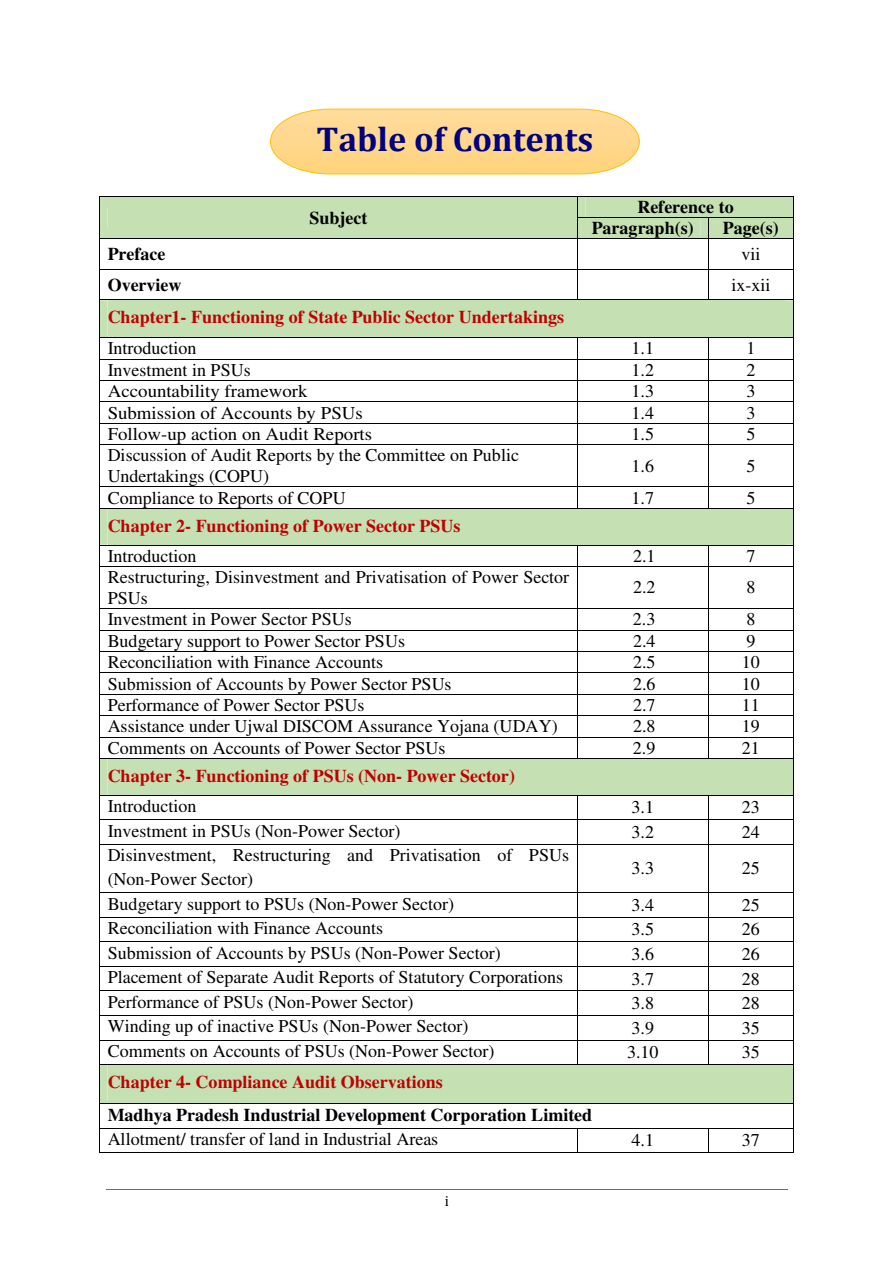
<style>
.page{position:relative;width:893px;height:1263px;background:#fff}
.page>*{position:absolute;margin:0;border:0;box-sizing:border-box;transform-origin:0 0}
.t1{font:700 34.5px "Cambria";color:#000080}
.t2{font:18px/20.7px "Times";color:#000}
.t3{font:700 18px "Times";color:#c00000}
.t4{font:700 18px/21.5px "Times";color:#000}
.t5{font:18px "Times";color:#000;scale:1.05 1}
.t6{font:15px "Cambria";color:#000}
</style>
<div class="page">
<hr style="left:106px;top:1189px;width:681px;height:1px;background:#4471c4">
<div style="left:99px;top:196px;width:695px;height:43px;background:#c5e0b3"></div>
<hr style="left:99px;top:239px;width:1px;height:30px;background:#000">
<hr style="left:577px;top:239px;width:1px;height:30px;background:#000">
<hr style="left:708px;top:239px;width:1px;height:30px;background:#000">
<hr style="left:793px;top:239px;width:1px;height:30px;background:#000">
<hr style="left:100px;top:269px;width:477px;height:1px;background:#000">
<hr style="left:578px;top:269px;width:130px;height:1px;background:#000">
<hr style="left:708px;top:269px;width:85px;height:1px;background:#000">
<hr style="left:99px;top:270px;width:1px;height:30px;background:#000">
<hr style="left:577px;top:270px;width:1px;height:30px;background:#000">
<hr style="left:708px;top:270px;width:1px;height:30px;background:#000">
<hr style="left:793px;top:270px;width:1px;height:30px;background:#000">
<svg style="left:99px;top:300px;width:695px;height:145px"></svg>
<hr style="left:99px;top:445px;width:1px;height:42px;background:#000">
<hr style="left:577px;top:445px;width:1px;height:42px;background:#000">
<hr style="left:708px;top:445px;width:1px;height:42px;background:#000">
<hr style="left:793px;top:445px;width:1px;height:42px;background:#000">
<svg style="left:99px;top:487px;width:695px;height:80px"></svg>
<hr style="left:99px;top:567px;width:1px;height:41px;background:#000">
<hr style="left:577px;top:567px;width:1px;height:41px;background:#000">
<hr style="left:708px;top:567px;width:1px;height:41px;background:#000">
<hr style="left:793px;top:567px;width:1px;height:41px;background:#000">
<svg style="left:99px;top:608px;width:695px;height:237px"></svg>
<hr style="left:99px;top:845px;width:1px;height:47px;background:#000">
<hr style="left:577px;top:845px;width:1px;height:47px;background:#000">
<hr style="left:708px;top:845px;width:1px;height:47px;background:#000">
<hr style="left:793px;top:845px;width:1px;height:47px;background:#000">
<svg style="left:99px;top:892px;width:695px;height:261px"></svg>
<svg style="left:270px;top:108px;width:370px;height:67px;background:#ffda92"></svg>
<h1 class="t1" style="left:316px;top:119px;width:278px">Table of Contents</h1>
<p class="t4" style="left:309px;top:209px;width:59px">Subject</p>
<p class="t4" style="left:591px;top:198px;width:143px;text-indent:46px">Reference to<br>Paragraph(s)</p>
<p class="t4" style="left:723px;top:219px;width:57px">Page(s)</p>
<p class="t4" style="left:108px;top:245px;width:59px">Preface</p>
<p class="t2" style="left:741px;top:245px;width:21px">vii</p>
<p class="t4" style="left:108px;top:276px;width:75px">Overview</p>
<p class="t2" style="left:731px;top:276px;width:41px">ix-xii</p>
<p class="t3" style="left:108px;top:310px;width:458px">Chapter1- Functioning of State Public Sector Undertakings</p>
<p class="t2" style="left:108px;top:340px;width:90px">Introduction</p>
<p class="t2" style="left:631px;top:340px;width:24px">1.1</p>
<p class="t2" style="left:746px;top:340px;width:10px">1</p>
<p class="t2" style="left:108px;top:361px;width:144px">Investment in PSUs</p>
<p class="t2" style="left:631px;top:361px;width:24px">1.2</p>
<p class="t2" style="left:746px;top:361px;width:10px">2</p>
<p class="t5" style="left:108px;top:385px;width:192px">Accountability framework</p>
<p class="t2" style="left:631px;top:383px;width:24px">1.3</p>
<p class="t2" style="left:746px;top:383px;width:10px">3</p>
<p class="t5" style="left:108px;top:406px;width:244px">Submission of Accounts by PSUs</p>
<p class="t2" style="left:631px;top:404px;width:24px">1.4</p>
<p class="t2" style="left:746px;top:404px;width:10px">3</p>
<p class="t5" style="left:108px;top:428px;width:253px">Follow-up action on Audit Reports</p>
<p class="t2" style="left:631px;top:425px;width:24px">1.5</p>
<p class="t2" style="left:746px;top:425px;width:10px">5</p>
<p class="t2" style="left:108px;top:447px;width:413px">Discussion of Audit Reports by the Committee on Public<br>Undertakings (COPU)</p>
<p class="t2" style="left:631px;top:457px;width:24px">1.6</p>
<p class="t2" style="left:746px;top:457px;width:10px">5</p>
<p class="t2" style="left:108px;top:489px;width:239px">Compliance to Reports of COPU</p>
<p class="t2" style="left:631px;top:489px;width:24px">1.7</p>
<p class="t2" style="left:746px;top:489px;width:10px">5</p>
<p class="t3" style="left:108px;top:519px;width:354px">Chapter 2- Functioning of Power Sector PSUs</p>
<p class="t2" style="left:108px;top:547px;width:90px">Introduction</p>
<p class="t2" style="left:633px;top:547px;width:24px">2.1</p>
<p class="t2" style="left:746px;top:547px;width:10px">7</p>
<p class="t2" style="left:108px;top:568px;width:463px">Restructuring, Disinvestment and Privatisation of Power Sector<br>PSUs</p>
<p class="t2" style="left:633px;top:579px;width:24px">2.2</p>
<p class="t2" style="left:746px;top:579px;width:10px">8</p>
<p class="t2" style="left:108px;top:611px;width:245px">Investment in Power Sector PSUs</p>
<p class="t2" style="left:633px;top:611px;width:24px">2.3</p>
<p class="t2" style="left:746px;top:611px;width:10px">8</p>
<p class="t2" style="left:108px;top:632px;width:299px">Budgetary support to Power Sector PSUs</p>
<p class="t2" style="left:633px;top:632px;width:24px">2.4</p>
<p class="t2" style="left:746px;top:632px;width:10px">9</p>
<p class="t2" style="left:108px;top:653px;width:277px">Reconciliation with Finance Accounts</p>
<p class="t2" style="left:633px;top:653px;width:24px">2.5</p>
<p class="t2" style="left:742px;top:653px;width:19px">10</p>
<p class="t2" style="left:108px;top:675px;width:345px">Submission of Accounts by Power Sector PSUs</p>
<p class="t2" style="left:633px;top:675px;width:24px">2.6</p>
<p class="t2" style="left:742px;top:675px;width:19px">10</p>
<p class="t2" style="left:108px;top:696px;width:258px">Performance of Power Sector PSUs</p>
<p class="t2" style="left:633px;top:696px;width:24px">2.7</p>
<p class="t2" style="left:742px;top:696px;width:19px">11</p>
<p class="t2" style="left:108px;top:718px;width:451px">Assistance under Ujwal DISCOM Assurance Yojana (UDAY)</p>
<p class="t2" style="left:633px;top:718px;width:24px">2.8</p>
<p class="t2" style="left:742px;top:718px;width:19px">19</p>
<p class="t2" style="left:108px;top:739px;width:339px">Comments on Accounts of Power Sector PSUs</p>
<p class="t2" style="left:632px;top:739px;width:24px">2.9</p>
<p class="t2" style="left:741px;top:739px;width:19px">21</p>
<p class="t3" style="left:108px;top:769px;width:409px">Chapter 3- Functioning of PSUs (Non- Power Sector)</p>
<p class="t2" style="left:108px;top:797px;width:90px">Introduction</p>
<p class="t2" style="left:631px;top:799px;width:24px">3.1</p>
<p class="t2" style="left:742px;top:799px;width:19px">23</p>
<p class="t2" style="left:108px;top:822px;width:294px">Investment in PSUs (Non-Power Sector)</p>
<p class="t2" style="left:631px;top:823px;width:24px">3.2</p>
<p class="t2" style="left:742px;top:823px;width:19px">24</p>
<p class="t2" style="left:108px;top:845px;width:463px;line-height:23.7px">Disinvestment, Restructuring and Privatisation of PSUs (Non-Power Sector)</p>
<p class="t2" style="left:631px;top:860px;width:24px">3.3</p>
<p class="t2" style="left:742px;top:860px;width:19px">25</p>
<p class="t2" style="left:108px;top:895px;width:348px">Budgetary support to PSUs (Non-Power Sector)</p>
<p class="t2" style="left:631px;top:896px;width:24px">3.4</p>
<p class="t2" style="left:742px;top:896px;width:19px">25</p>
<p class="t2" style="left:108px;top:919px;width:277px">Reconciliation with Finance Accounts</p>
<p class="t2" style="left:631px;top:921px;width:24px">3.5</p>
<p class="t2" style="left:742px;top:921px;width:19px">26</p>
<p class="t2" style="left:108px;top:944px;width:394px">Submission of Accounts by PSUs (Non-Power Sector)</p>
<p class="t2" style="left:631px;top:945px;width:24px">3.6</p>
<p class="t2" style="left:742px;top:945px;width:19px">26</p>
<p class="t2" style="left:108px;top:969px;width:457px">Placement of Separate Audit Reports of Statutory Corporations</p>
<p class="t2" style="left:631px;top:970px;width:24px">3.7</p>
<p class="t2" style="left:742px;top:970px;width:19px">28</p>
<p class="t2" style="left:108px;top:993px;width:307px">Performance of PSUs (Non-Power Sector)</p>
<p class="t2" style="left:631px;top:995px;width:24px">3.8</p>
<p class="t2" style="left:742px;top:995px;width:19px">28</p>
<p class="t2" style="left:108px;top:1018px;width:362px">Winding up of inactive PSUs (Non-Power Sector)</p>
<p class="t2" style="left:631px;top:1019px;width:24px">3.9</p>
<p class="t2" style="left:742px;top:1019px;width:19px">35</p>
<p class="t2" style="left:108px;top:1042px;width:388px">Comments on Accounts of PSUs (Non-Power Sector)</p>
<p class="t2" style="left:627px;top:1044px;width:33px">3.10</p>
<p class="t2" style="left:742px;top:1044px;width:19px">35</p>
<p class="t3" style="left:108px;top:1075px;width:336px">Chapter 4- Compliance Audit Observations</p>
<p class="t4" style="left:108px;top:1106px;width:486px">Madhya Pradesh Industrial Development Corporation Limited</p>
<p class="t2" style="left:108px;top:1131px;width:332px">Allotment/ transfer of land in Industrial Areas</p>
<p class="t2" style="left:631px;top:1132px;width:24px">4.1</p>
<p class="t2" style="left:742px;top:1132px;width:19px">37</p>
<p class="t6" style="left:444px;top:1192px;width:6px">i</p>
</div>
